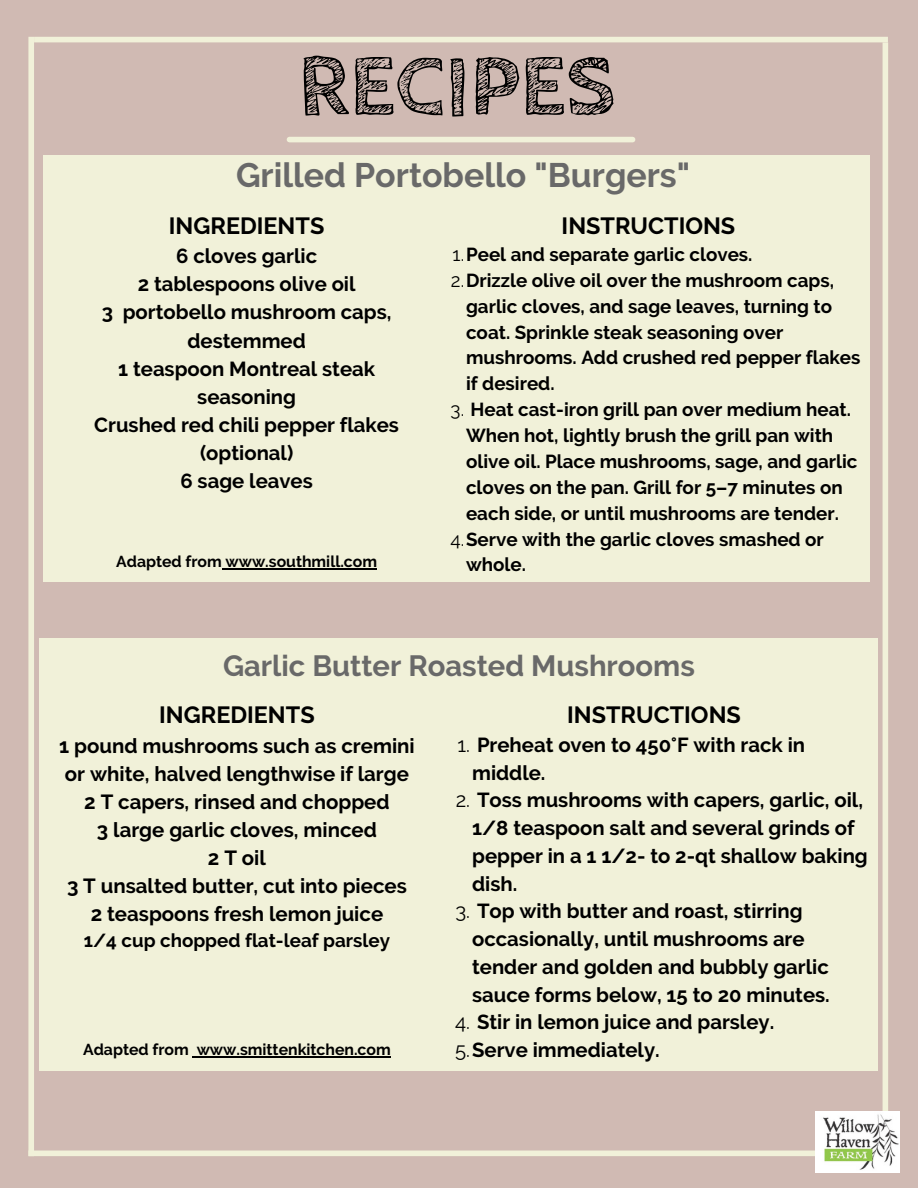
<style>
.page{position:relative;width:918px;height:1188px;background:#d0bab3}
.page>*{position:absolute;margin:0;border:0;box-sizing:border-box;transform-origin:0 0}
.t1{font:700 88.2px "Cabin Sketch";color:#000}
.t2{font:700 33.9px "Raleway";color:#696969}
.t3{font:700 29.25px "Raleway";color:#696969}
.t4{font:700 23.4px "Raleway";color:#000}
.t5{font:700 20.4px/28.2px "Raleway";color:#000}
.t6{font:700 20.25px/27.8px "Raleway";color:#000;text-align:center}
.t7{font:700 18.75px/25.8px "Raleway";color:#000}
.t8{font:700 15.75px "Raleway";color:#000}
.s1{font-weight:400}
</style>
<div class="page">
<div style="left:34px;top:37px;width:854px;height:5px;background:#f1f1d9"></div>
<div style="left:28px;top:1151px;width:861px;height:5px;background:#f1f1d9"></div>
<div style="left:28px;top:37px;width:6px;height:1119px;background:#f1f1d9"></div>
<div style="left:883px;top:42px;width:5px;height:1114px;background:#f1f1d9"></div>
<div style="left:43px;top:155px;width:827px;height:427px;background:#f1f1d9"></div>
<hr style="left:226px;top:568px;width:151px;height:1px;background:#000">
<div style="left:289px;top:137px;width:344px;height:5px;background:#f1f1d9"></div>
<img style="left:815px;top:1112px;width:84px;height:61px">
<div style="left:40px;top:638px;width:838px;height:432px;background:#f1f1d9"></div>
<hr style="left:197px;top:1056px;width:194px;height:2px;background:#000">
<p class="t1" style="left:298px;top:37px;width:318px">RECIPES</p>
<p class="t2" style="left:236px;top:155px;width:456px">Grilled Portobello "Burgers"</p>
<p class="t4" style="left:169px;top:212px;width:157px">INGREDIENTS</p>
<p class="t6" style="left:176px;top:242px;width:142px">6 cloves garlic</p>
<p class="t6" style="left:138px;top:270px;width:219px">2 tablespoons olive oil</p>
<p class="t6" style="left:102px;top:298px;width:291px;line-height:28.2px">3 portobello mushroom caps, destemmed</p>
<p class="t6" style="left:118px;top:354px;width:258px;line-height:28.2px">1 teaspoon Montreal steak seasoning</p>
<p class="t6" style="left:94px;top:411px;width:306px;line-height:28.2px">Crushed red chili pepper flakes (optional)</p>
<p class="t6" style="left:180px;top:467px;width:134px">6 sage leaves</p>
<p class="t8" style="left:116px;top:552px;width:262px">Adapted from www.southmill.com</p>
<p class="t4" style="left:562px;top:212px;width:175px">INSTRUCTIONS</p>
<p class="t7" style="left:453px;top:241px;width:301px"><span class="s1">1.</span>Peel and separate garlic cloves.</p>
<p class="t7" style="left:466px;top:267px;width:396px;text-indent:-15px"><span class="s1">2.</span>Drizzle olive oil over the mushroom caps, garlic cloves, and sage leaves, turning to coat. Sprinkle steak seasoning over mushrooms. Add crushed red pepper flakes if desired.</p>
<p class="t7" style="left:466px;top:397px;width:393px;text-indent:-15px"><span class="s1">3.</span> Heat cast-iron grill pan over medium heat.<br>When hot, lightly brush the grill pan with olive oil. Place mushrooms, sage, and garlic cloves on the pan. Grill for 5–7 minutes on each side, or until mushrooms are tender.</p>
<p class="t7" style="left:466px;top:526px;width:359px;text-indent:-16px"><span class="s1">4.</span>Serve with the garlic cloves smashed or whole.</p>
<p class="t3" style="left:223px;top:649px;width:473px">Garlic Butter Roasted Mushrooms</p>
<p class="t4" style="left:159px;top:701px;width:157px">INGREDIENTS</p>
<p class="t5" style="left:59px;top:731px;width:357px">1 pound mushrooms such as cremini or white, halved lengthwise if large</p>
<p class="t4" style="left:567px;top:701px;width:175px">INSTRUCTIONS</p>
<p class="t6" style="left:472px;top:731px;width:335px;text-align:left;text-indent:-15px"><span class="s1">1.</span> Preheat oven to 450°F with rack in middle.</p>
<p class="t6" style="left:472px;top:786px;width:397px;text-align:left;text-indent:-16px"><span class="s1">2.</span> Toss mushrooms with capers, garlic, oil,<br>1/8 teaspoon salt and several grinds of pepper in a 1 1/2- to 2-qt shallow baking dish.</p>
<p class="t6" style="left:472px;top:897px;width:359px;text-align:left;text-indent:-17px"><span class="s1">3.</span> Top with butter and roast, stirring occasionally, until mushrooms are tender and golden and bubbly garlic sauce forms below, 15 to 20 minutes.</p>
<p class="t6" style="left:455px;top:1008px;width:321px"><span class="s1">4.</span> Stir in lemon juice and parsley.</p>
<p class="t6" style="left:455px;top:1036px;width:206px"><span class="s1">5.</span>Serve immediately.</p>
<p class="t5" style="left:84px;top:788px;width:307px">2 T capers, rinsed and chopped</p>
<p class="t5" style="left:97px;top:816px;width:282px">3 large garlic cloves, minced</p>
<p class="t5" style="left:208px;top:844px;width:59px">2 T oil</p>
<p class="t5" style="left:67px;top:872px;width:341px">3 T unsalted butter, cut into pieces</p>
<p class="t5" style="left:91px;top:900px;width:294px">2 teaspoons fresh lemon juice</p>
<p class="t7" style="left:84px;top:928px;width:308px">1/4 cup chopped flat-leaf parsley</p>
<p class="t8" style="left:83px;top:1040px;width:309px">Adapted from www.smittenkitchen.com</p>
</div>
